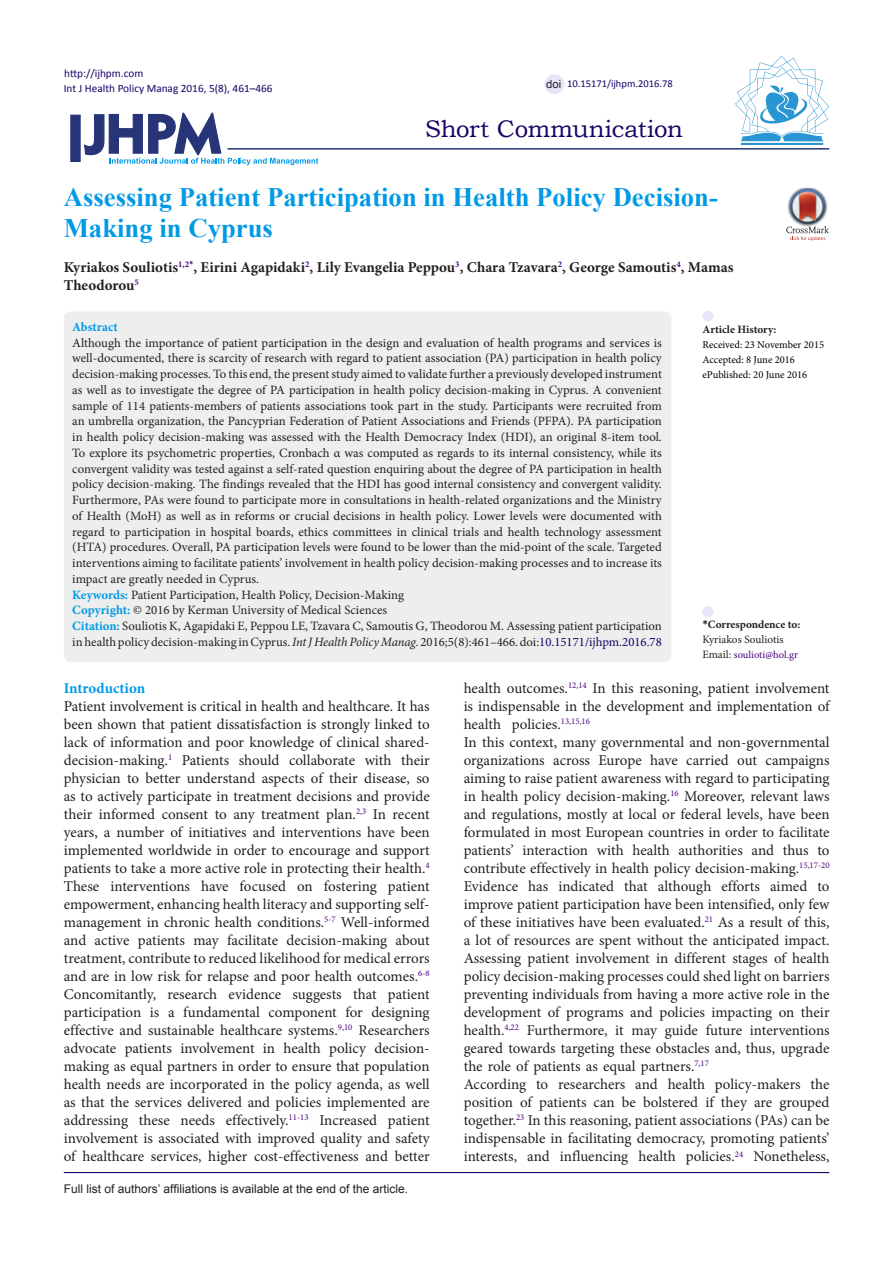
<style>
.page{position:relative;width:893px;height:1263px;background:#fff}
.page>*{position:absolute;margin:0;border:0;box-sizing:border-box;transform-origin:0 0}
.Default{font:700 26.7px/31.5px "Times New Roman";color:#0099e5}
.t1{font:24px "Bookman Old Style";letter-spacing:-.015em;color:#190066}
.t2{font:15px/18px "Minion Pro";color:#231f20;text-align:justify}
.Default-2{font:700 15px/18px "Minion Pro";color:#231f20}
.t3{font:700 15px "Minion Pro";letter-spacing:-.005em;color:#0099e5}
.Default-3{font:12.75px/15.8px "Minion Pro";color:#231f20;text-align:justify}
.Default-4{font:700 12.75px "Minion Pro";color:#0099e5}
.t4{font:12px "Arial";color:#231f20}
.t5{font:11.25px "Calibri";color:#190066}
.t6{font:700 11.25px "Minion Pro";color:#231f20}
.t7{font:11.25px "Minion Pro";color:#231f20}
.t8{font:11.25px "Arial";color:#231f20}
.t9{font:10.5px "Minion Pro";color:#000}
.t10{font:10.5px "Calibri";color:#190066}
.t11{font:10.5px "Minion Pro";color:#4b0082}
.s1{font-weight:700;color:#0099e5}
.s2{font-style:italic}
.s3{color:#190066}
.s4{font-family:"Calibri"}
.s5{font-size:11.25px;color:#231f20}
</style>
<div class="page">
<svg style="left:84px;top:112px;width:234px;height:53px"></svg>
<div style="left:70px;top:115px;width:11px;height:47px;background:#273578;border:1px solid #273578"></div>
<hr style="left:227px;top:148px;width:602px;height:2px;background:#273578">
<div style="left:64px;top:311px;width:607px;height:351px;background:#eee;border-radius:8px"></div>
<div style="left:702px;top:606px;width:11px;height:11px;background:#e6e6fa;border-radius:50%"></div>
<div style="left:702px;top:311px;width:11px;height:11px;background:#e6e6fa;border-radius:50%"></div>
<hr style="left:64px;top:1172px;width:765px;height:1px;background:#190066">
<hr style="left:741px;top:143px;width:82px;height:2px;background:#2995d2">
<svg style="left:735px;top:56px;width:94px;height:85px"></svg>
<div style="left:544px;top:74px;width:21px;height:20px;background:#e6e6fa;border-radius:50%"></div>
<img style="left:798px;top:188px;width:18px;height:1px">
<svg style="left:786px;top:189px;width:43px;height:52px"></svg>
<p class="t5" style="left:64px;top:66px;width:81px">http://ijhpm.com</p>
<p class="t5" style="left:64px;top:81px;width:210px">Int J Health Policy Manag 2016, 5(8), 461–466</p>
<p class="t8" style="left:546px;top:76px;width:17px">doi</p>
<p class="t10" style="left:567px;top:77px;width:107px">10.15171/ijhpm.2016.78</p>
<p class="t1" style="left:425px;top:113px;width:259px">Short Communication</p>
<p class="Default" style="left:64px;top:180px;width:656px">Assessing Patient Participation in Health Policy Decision-<br>Making in Cyprus</p>
<p class="Default-2" style="left:64px;top:258px;width:671px">Kyriakos Souliotis<sup>1</sup><sup>,</sup><sup>2</sup><sup>*</sup>, Eirini Agapidaki<sup>2</sup>, Lily Evangelia Peppou<sup>3</sup>, Chara Tzavara<sup>2</sup>, George Samoutis<sup>4</sup>, Mamas<br>Theodorou<sup>5</sup></p>
<p class="Default-4" style="left:72px;top:318px;width:47px">Abstract</p>
<p class="Default-3" style="left:72px;top:335px;width:591px">Although the importance of patient participation in the design and evaluation of health programs and services is well-documented, there is scarcity of research with regard to patient association (PA) participation in health policy decision-making processes. To this end, the present study aimed to validate further a previously developed instrument as well as to investigate the degree of PA participation in health policy decision-making in Cyprus. A convenient sample of 114 patients-members of patients associations took part in the study. Participants were recruited from an umbrella organization, the Pancyprian Federation of Patient Associations and Friends (PFPA). PA participation in health policy decision-making was assessed with the Health Democracy Index (HDI), an original 8-item tool.<br>To explore its psychometric properties, Cronbach α was computed as regards to its internal consistency, while its convergent validity was tested against a self-rated question enquiring about the degree of PA participation in health policy decision-making. The findings revealed that the HDI has good internal consistency and convergent validity.<br>Furthermore, PAs were found to participate more in consultations in health-related organizations and the Ministry of Health (MoH) as well as in reforms or crucial decisions in health policy. Lower levels were documented with regard to participation in hospital boards, ethics committees in clinical trials and health technology assessment (HTA) procedures. Overall, PA participation levels were found to be lower than the mid-point of the scale. Targeted interventions aiming to facilitate patients’ involvement in health policy decision-making processes and to increase its impact are greatly needed in Cyprus.</p>
<p class="Default-3" style="left:72px;top:587px;width:333px"><span class="s1">Keywords:</span> Patient Participation, Health Policy, Decision-Making</p>
<p class="Default-3" style="left:72px;top:602px;width:316px"><span class="s1">Copyright:</span> © 2016 by Kerman University of Medical Sciences</p>
<p class="Default-3" style="left:72px;top:618px;width:591px"><span class="s1">Citation:</span> Souliotis K, Agapidaki E, Peppou LE, Tzavara C, Samoutis G, Theodorou M. Assessing patient participation in health policy decision-making in Cyprus. <span class="s2">Int J Health Policy Manag.</span> 2016;5(8):461–466. doi:<span class="s3">10.15171/ijhpm.2016.78</span></p>
<p class="t6" style="left:702px;top:617px;width:99px"><span class="s4">*</span>Correspondence to:</p>
<p class="t6" style="left:702px;top:321px;width:76px">Article History:</p>
<p class="t9" style="left:702px;top:337px;width:123px">Received: 23 November 2015</p>
<p class="t9" style="left:702px;top:352px;width:94px">Accepted: 8 June 2016</p>
<p class="t9" style="left:702px;top:367px;width:106px">ePublished: 20 June 2016</p>
<p class="t7" style="left:702px;top:632px;width:83px">Kyriakos Souliotis</p>
<p class="t11" style="left:702px;top:648px;width:97px"><span class="s5">Email:</span> soulioti@hol.gr</p>
<p class="t3" style="left:64px;top:678px;width:83px">Introduction</p>
<p class="t2" style="left:64px;top:698px;width:367px">Patient involvement is critical in health and healthcare. It has been shown that patient dissatisfaction is strongly linked to lack of information and poor knowledge of clinical shared&shy;decision-making.<sup>1</sup> Patients should collaborate with their physician to better understand aspects of their disease, so as to actively participate in treatment decisions and provide their informed consent to any treatment plan.<sup>2</sup><sup>,</sup><sup>3</sup> In recent years, a number of initiatives and interventions have been implemented worldwide in order to encourage and support patients to take a more active role in protecting their health.<sup>4<br></sup>These interventions have focused on fostering patient empowerment, enhancing health literacy and supporting self&shy;management in chronic health conditions.<sup>5</sup><sup>-</sup><sup>7</sup> Well-informed and active patients may facilitate decision-making about treatment, contribute to reduced likelihood for medical errors and are in low risk for relapse and poor health outcomes.<sup>6</sup><sup>-</sup><sup>8</sup></p>
<p class="t2" style="left:64px;top:986px;width:367px">Concomitantly, research evidence suggests that patient participation is a fundamental component for designing effective and sustainable healthcare systems.<sup>9</sup><sup>,</sup><sup>10</sup> Researchers advocate patients involvement in health policy decision&shy;making as equal partners in order to ensure that population health needs are incorporated in the policy agenda, as well as that the services delivered and policies implemented are addressing these needs effectively.<sup>11</sup><sup>-</sup><sup>13</sup> Increased patient involvement is associated with improved quality and safety of healthcare services, higher cost-effectiveness and better</p>
<p class="t4" style="left:64px;top:1181px;width:346px">Full list of authors’ affiliations is available at the end of the article.</p>
<p class="t2" style="left:464px;top:680px;width:367px">health outcomes.<sup>12</sup><sup>,</sup><sup>14</sup> In this reasoning, patient involvement is indispensable in the development and implementation of health policies.<sup>13</sup><sup>,</sup><sup>15</sup><sup>,</sup><sup>16</sup></p>
<p class="t2" style="left:464px;top:734px;width:367px">In this context, many governmental and non-governmental organizations across Europe have carried out campaigns aiming to raise patient awareness with regard to participating in health policy decision-making.<sup>16</sup> Moreover, relevant laws and regulations, mostly at local or federal levels, have been formulated in most European countries in order to facilitate patients’ interaction with health authorities and thus to contribute effectively in health policy decision-making.<sup>15</sup><sup>,</sup><sup>17</sup><sup>-</sup><sup>20<br></sup>Evidence has indicated that although efforts aimed to improve patient participation have been intensified, only few of these initiatives have been evaluated.<sup>21</sup> As a result of this, a lot of resources are spent without the anticipated impact.<br>Assessing patient involvement in different stages of health policy decision-making processes could shed light on barriers preventing individuals from having a more active role in the development of programs and policies impacting on their health.<sup>4</sup><sup>,</sup><sup>22</sup> Furthermore, it may guide future interventions geared towards targeting these obstacles and, thus, upgrade the role of patients as equal partners.<sup>7</sup><sup>,</sup><sup>17</sup></p>
<p class="t2" style="left:464px;top:1076px;width:367px">According to researchers and health policy-makers the position of patients can be bolstered if they are grouped together.<sup>23</sup> In this reasoning, patient associations (PAs) can be indispensable in facilitating democracy, promoting patients’ interests, and influencing health policies.<sup>24</sup> Nonetheless,</p>
</div>
